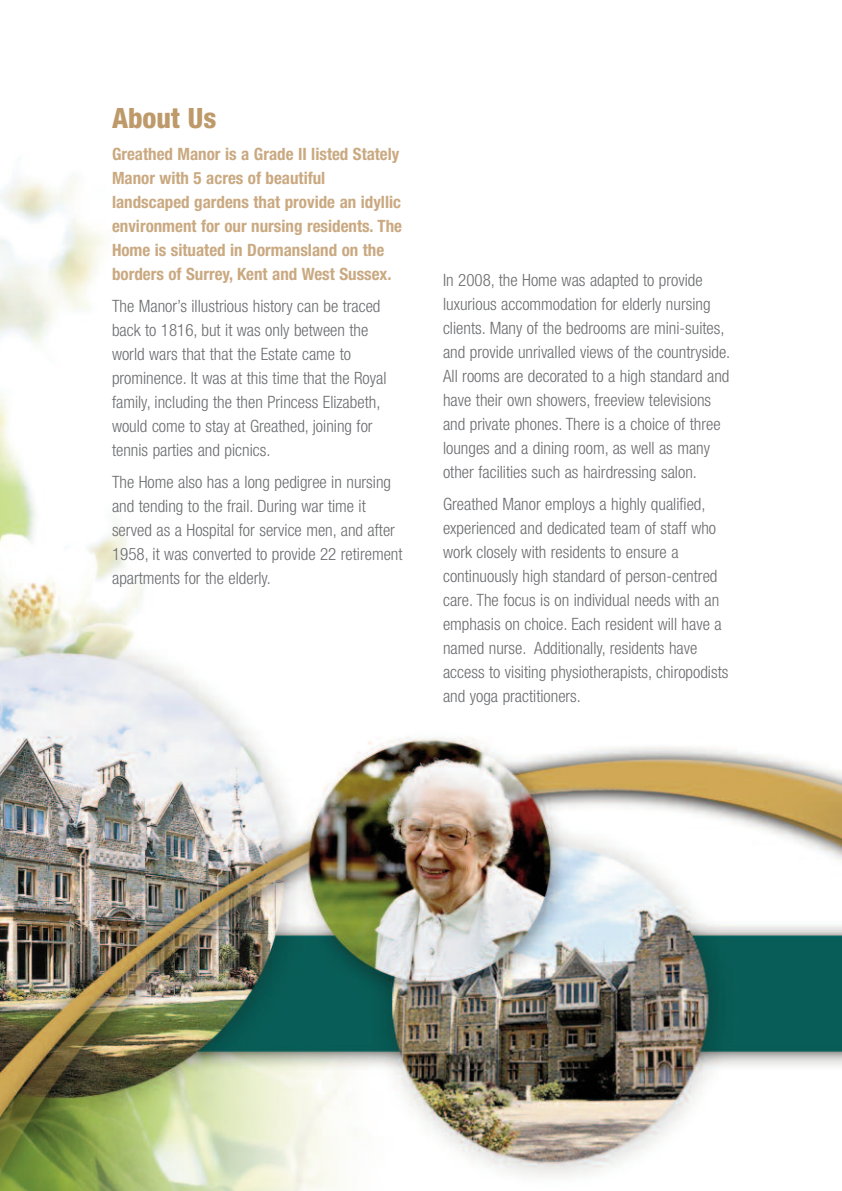
<style>
.page{position:relative;width:842px;height:1191px;background:#fff}
.page>*{position:absolute;margin:0;border:0;box-sizing:border-box;transform-origin:0 0}
.t1{font:800 condensed 28px "Helvetica Neue";color:#be996a}
.t2{font:300 condensed 17px/24px "Helvetica Neue";color:#6c6d70}
.t3{font:700 condensed 17px/24px "Helvetica Neue";color:#caa981}
</style>
<div class="page">
<img style="left:0;top:180px;width:842px;height:1011px">
<h1 class="t1" style="left:112px;top:108px;width:106px">About Us</h1>
<p class="t3" style="left:112px;top:143px;width:292px">Greathed Manor is a Grade II listed Stately Manor with 5 acres of beautiful landscaped gardens that provide an idyllic environment for our nursing residents. The Home is situated in Dormansland on the borders of Surrey, Kent and West Sussex.</p>
<p class="t2" style="left:112px;top:295px;width:276px">The Manor’s illustrious history can be traced back to 1816, but it was only between the world wars that that the Estate came to prominence. It was at this time that the Royal family, including the then Princess Elizabeth, would come to stay at Greathed, joining for tennis parties and picnics.</p>
<p class="t2" style="left:112px;top:471px;width:292px">The Home also has a long pedigree in nursing and tending to the frail. During war time it served as a Hospital for service men, and after 1958, it was converted to provide 22 retirement apartments for the elderly.</p>
<p class="t2" style="left:443px;top:269px;width:289px">In 2008, the Home was adapted to provide luxurious accommodation for elderly nursing clients. Many of the bedrooms are mini-suites, and provide unrivalled views of the countryside.<br>All rooms are decorated to a high standard and have their own showers, freeview televisions and private phones. There is a choice of three lounges and a dining room, as well as many other facilities such as hairdressing salon.</p>
<p class="t2" style="left:443px;top:493px;width:287px">Greathed Manor employs a highly qualified, experienced and dedicated team of staff who work closely with residents to ensure a continuously high standard of person-centred care. The focus is on individual needs with an emphasis on choice. Each resident will have a named nurse. Additionally, residents have access to visiting physiotherapists, chiropodists and yoga practitioners.</p>
</div>
